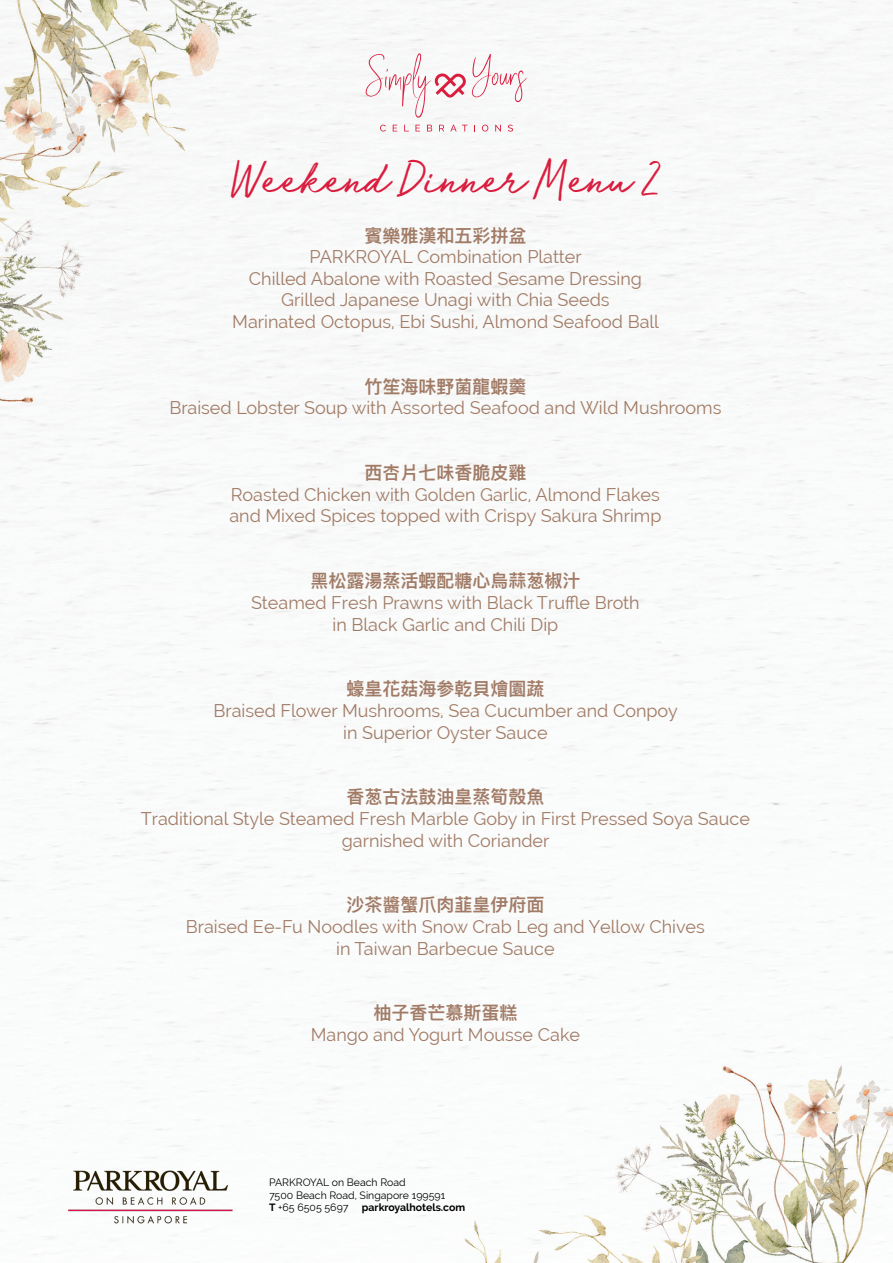
<style>
.page{position:relative;width:893px;height:1263px;background:#fff}
.page>*{position:absolute;margin:0;border:0;box-sizing:border-box;transform-origin:0 0}
.t1{font:45px "Run Wild";color:#da1d3f}
.t2{font:18px "Raleway";color:#a17b66}
.t3{font:600 18px "Ping Fang TC";color:#a17b66}
.t4{font:10.5px "Raleway";color:#000}
.t5{font:700 10.5px "Raleway";color:#000}
.s1{font-weight:700}
</style>
<div class="page">
<img style="left:0;top:0;width:893px;height:1263px">
<svg style="left:366px;top:53px;width:100px;height:65px"></svg>
<svg style="left:472px;top:54px;width:55px;height:48px"></svg>
<svg style="left:380px;top:125px;width:6px;height:7px"></svg>
<svg style="left:393px;top:125px;width:4px;height:6px"></svg>
<svg style="left:404px;top:125px;width:5px;height:6px"></svg>
<svg style="left:415px;top:125px;width:5px;height:6px"></svg>
<svg style="left:427px;top:125px;width:5px;height:6px"></svg>
<svg style="left:439px;top:125px;width:5px;height:6px"></svg>
<svg style="left:450px;top:125px;width:17px;height:6px"></svg>
<svg style="left:482px;top:125px;width:6px;height:7px"></svg>
<svg style="left:495px;top:125px;width:6px;height:6px"></svg>
<svg style="left:508px;top:125px;width:5px;height:7px"></svg>
<img style="left:66px;top:1157px;width:174px;height:73px">
<p class="t1" style="left:231px;top:148px;width:430px">Weekend Dinner Menu 2</p>
<p class="t3" style="left:364px;top:224px;width:163px">賓樂雅漢和五彩拼盆</p>
<p class="t2" style="left:309px;top:246px;width:274px">PARKROYAL Combination Platter</p>
<p class="t2" style="left:249px;top:268px;width:395px">Chilled Abalone with Roasted Sesame Dressing</p>
<p class="t2" style="left:281px;top:290px;width:330px">Grilled Japanese Unagi with Chia Seeds</p>
<p class="t2" style="left:232px;top:311px;width:428px">Marinated Octopus, Ebi Sushi, Almond Seafood Ball</p>
<p class="t3" style="left:364px;top:375px;width:163px">竹笙海味野菌龍蝦羹</p>
<p class="t2" style="left:169px;top:398px;width:554px">Braised Lobster Soup with Assorted Seafood and Wild Mushrooms</p>
<p class="t3" style="left:364px;top:462px;width:163px">西杏片七味香脆皮雞</p>
<p class="t2" style="left:231px;top:484px;width:430px">Roasted Chicken with Golden Garlic, Almond Flakes</p>
<p class="t2" style="left:229px;top:506px;width:434px">and Mixed Spices topped with Crispy Sakura Shrimp</p>
<p class="t3" style="left:310px;top:570px;width:271px">黑松露湯蒸活蝦配糖心烏蒜葱椒汁</p>
<p class="t2" style="left:251px;top:592px;width:390px">Steamed Fresh Prawns with Black Truffle Broth</p>
<p class="t2" style="left:333px;top:614px;width:227px">in Black Garlic and Chili Dip</p>
<p class="t3" style="left:346px;top:678px;width:199px">蠔皇花菇海参乾貝燴園蔬</p>
<p class="t2" style="left:214px;top:700px;width:466px">Braised Flower Mushrooms, Sea Cucumber and Conpoy</p>
<p class="t2" style="left:343px;top:722px;width:206px">in Superior Oyster Sauce</p>
<p class="t3" style="left:346px;top:786px;width:199px">香葱古法鼓油皇蒸筍殼魚</p>
<p class="t2" style="left:141px;top:808px;width:611px">Traditional Style Steamed Fresh Marble Goby in First Pressed Soya Sauce</p>
<p class="t2" style="left:342px;top:830px;width:209px">garnished with Coriander</p>
<p class="t3" style="left:346px;top:894px;width:199px">沙茶醬蟹爪肉韮皇伊府面</p>
<p class="t2" style="left:186px;top:916px;width:520px">Braised Ee-Fu Noodles with Snow Crab Leg and Yellow Chives</p>
<p class="t2" style="left:336px;top:938px;width:220px">in Taiwan Barbecue Sauce</p>
<p class="t3" style="left:373px;top:1002px;width:145px">柚子香芒慕斯蛋糕</p>
<p class="t2" style="left:311px;top:1024px;width:271px">Mango and Yogurt Mousse Cake</p>
<p class="t4" style="left:269px;top:1176px;width:138px">PARKROYAL on Beach Road</p>
<p class="t4" style="left:269px;top:1189px;width:178px">7500 Beach Road, Singapore 199591</p>
<p class="t4" style="left:269px;top:1201px;width:81px"><span class="s1">T</span> +65 6505 5697</p>
<p class="t5" style="left:362px;top:1201px;width:105px">parkroyalhotels.com</p>
</div>
